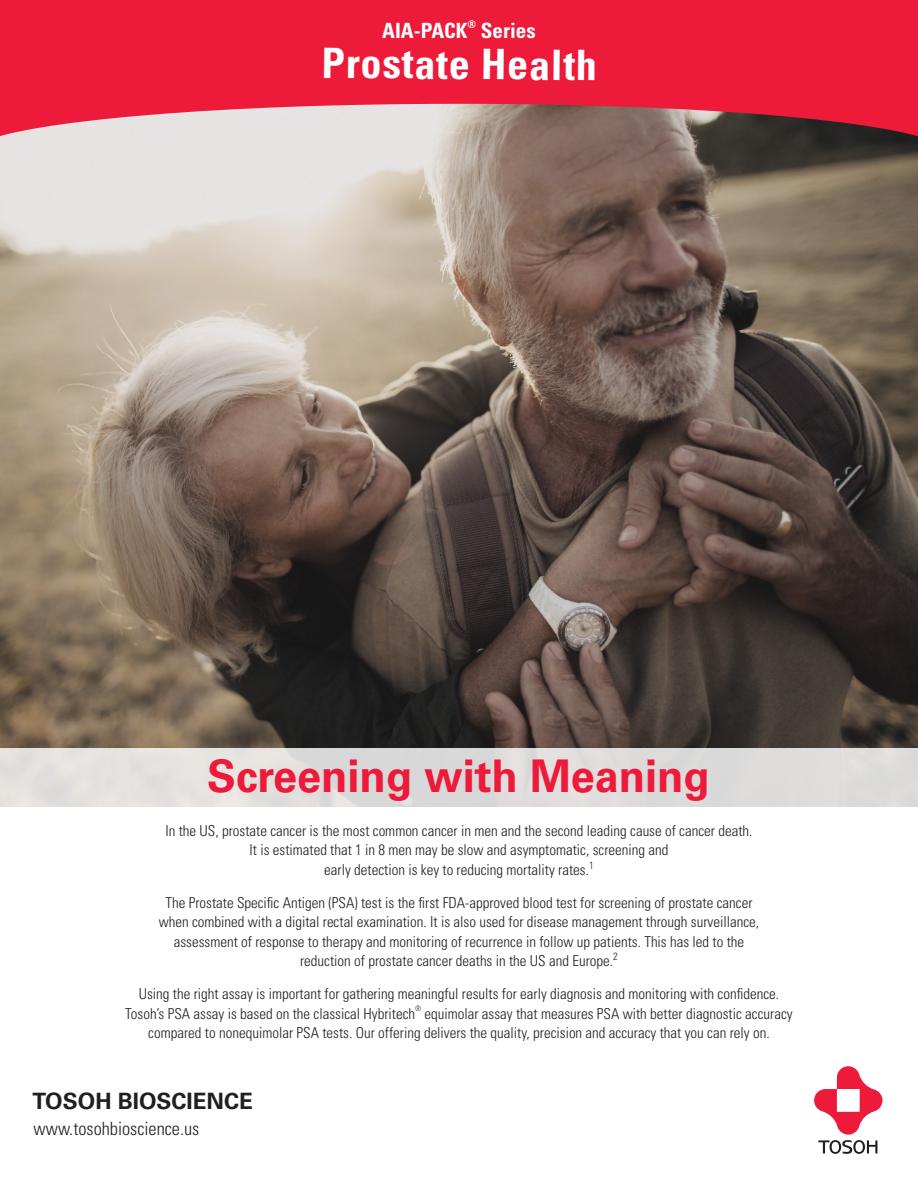
<style>
.page{position:relative;width:918px;height:1188px;background:#fff}
.page>*{position:absolute;margin:0;border:0;box-sizing:border-box;transform-origin:0 0}
.t1{font:700 45px "Univers LT Std";color:#ed1a3a;scale:.96 1}
.t2{font:700 condensed 42px "Univers LT Std";letter-spacing:.01em;color:#fff}
.t3{font:700 22.5px "Univers LT Std";color:#231f20}
.t4{font:700 condensed 21px "Univers LT Std";color:#fff}
.t5{font:300 condensed 18.3px "Univers LT Std";color:#231f20}
.t6{font:300 condensed 15px "Univers LT Std";color:#231f20}
.t7{font:700 condensed 10.5px "Univers LT Std";color:#fff}
.t8{font:300 condensed 7.5px "Univers LT Std";color:#231f20}
</style>
<div class="page">
<img style="left:0;top:143px;width:918px;height:606px">
<svg style="left:0;top:0;width:918px;height:143px;background:#df364f"></svg>
<svg style="left:0;top:749px;width:918px;height:58px;background:#dfdddb"></svg>
<svg style="left:814px;top:1066px;width:68px;height:88px"></svg>
<p class="t4" style="left:382px;top:18px;width:87px">AIA-PACK</p>
<p class="t7" style="left:468px;top:18px;width:10px">®</p>
<p class="t4" style="left:481px;top:18px;width:56px">Series</p>
<p class="t2" style="left:322px;top:38px;width:277px">Prostate Health</p>
<p class="t1" style="left:207px;top:750px;width:525px">Screening with Meaning</p>
<p class="t6" style="left:165px;top:822px;width:589px">In the US, prostate cancer is the most common cancer in men and the second leading cause of cancer death.</p>
<p class="t6" style="left:250px;top:841px;width:420px">It is estimated that 1 in 8 men may be slow and asymptomatic, screening and</p>
<p class="t6" style="left:324px;top:861px;width:271px">early detection is key to reducing mortality rates.<sup>1</sup></p>
<p class="t6" style="left:165px;top:894px;width:589px">The Prostate Specific Antigen (PSA) test is the first FDA-approved blood test for screening of prostate cancer</p>
<p class="t6" style="left:159px;top:913px;width:602px">when combined with a digital rectal examination. It is also used for disease management through surveillance,</p>
<p class="t6" style="left:174px;top:933px;width:572px">assessment of response to therapy and monitoring of recurrence in follow up patients. This has led to the</p>
<p class="t6" style="left:300px;top:952px;width:319px">reduction of prostate cancer deaths in the US and Europe.<sup>2</sup></p>
<p class="t6" style="left:139px;top:985px;width:642px">Using the right assay is important for gathering meaningful results for early diagnosis and monitoring with confidence.</p>
<p class="t6" style="left:125px;top:1005px;width:291px">Tosoh’s PSA assay is based on the classical Hybritech</p>
<p class="t8" style="left:415px;top:1004px;width:7px">®</p>
<p class="t6" style="left:425px;top:1005px;width:370px">equimolar assay that measures PSA with better diagnostic accuracy</p>
<p class="t6" style="left:148px;top:1024px;width:623px">compared to nonequimolar PSA tests. Our offering delivers the quality, precision and accuracy that you can rely on.</p>
<p class="t3" style="left:32px;top:1088px;width:222px">TOSOH BIOSCIENCE</p>
<p class="t5" style="left:34px;top:1118px;width:167px">www.tosohbioscience.us</p>
</div>
